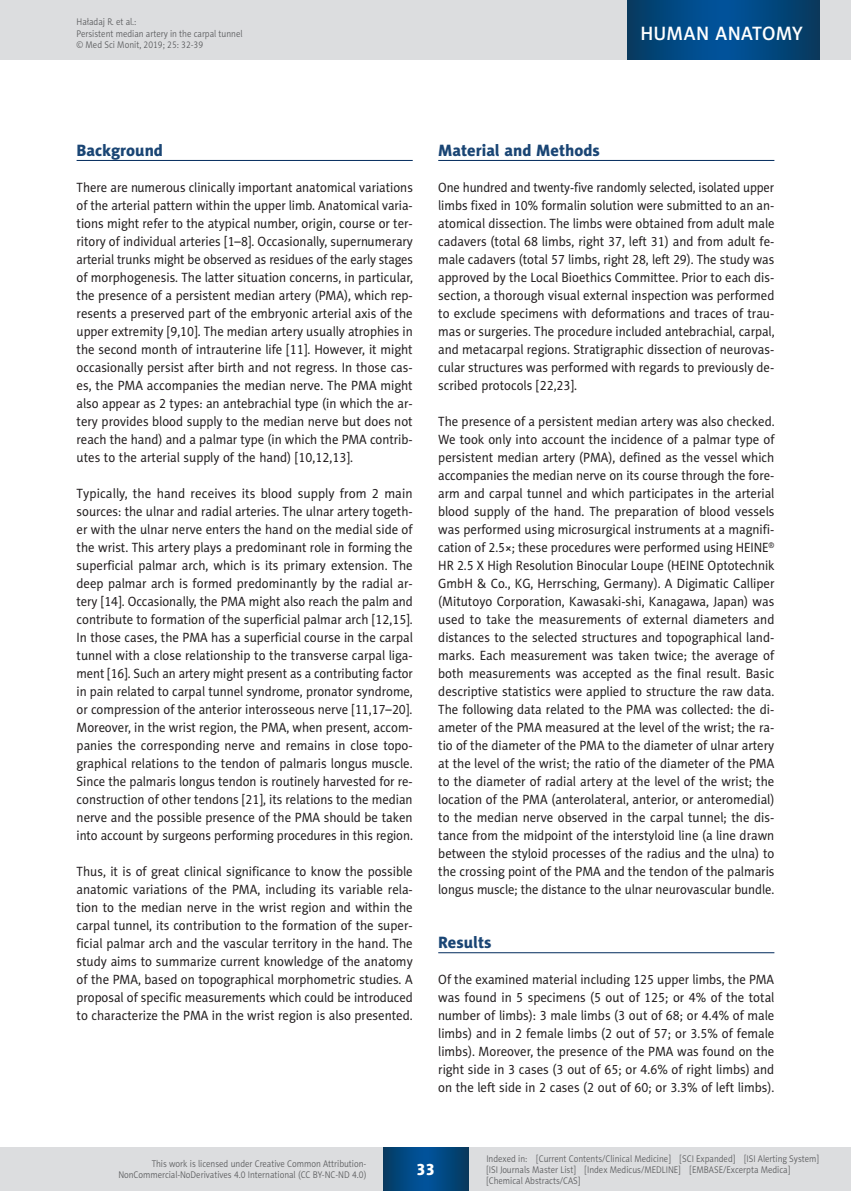
<style>
.page{position:relative;width:851px;height:1191px;background:#fff}
.page>*{position:absolute;margin:0;border:0;box-sizing:border-box;transform-origin:0 0}
.t1{font:19.5px "Naomi Sans EFN Medium";letter-spacing:.01em;color:#fff}
.MSM_Headline_1{font:16.5px "Naomi Sans EFN Heavy";color:#1a4574}
.t2{font:16.5px "Naomi Sans EFN Heavy";color:#fff}
.MSM_Body{font:13.5px/18px "Naomi Sans EFN";color:#231f20;text-align:justify;scale:.95 1}
.MSM_Body-2{font:13.5px/18px "Naomi Sans EFN";color:#231f20;text-align:justify;scale:.96 1}
.MSM_Body-3{font:13.5px/18px "Naomi Sans EFN";color:#231f20;text-align:justify;scale:.94 1}
.MSM_Body-4{font:13.5px/18px "Naomi Sans EFN";color:#231f20;text-align:justify;scale:.93 1}
.MSM_pagina_zywa{font:9.75px/11.2px "Naomi Sans EFN Light";color:#57585a;scale:.9 1}
.MSM_pagina_sygnatura{font:9.75px "Naomi Sans EFN Light";color:#57585a;scale:.9 1}
</style>
<div class="page">
<hr style="left:77px;top:160px;width:335px;height:1px;background:#00295c">
<hr style="left:438px;top:160px;width:336px;height:1px;background:#00295c">
<hr style="left:438px;top:952px;width:336px;height:1px;background:#00295c">
<div style="left:0;top:1148px;width:850px;height:43px;background:#dcdddf"></div>
<svg style="left:383px;top:1147px;width:85px;height:43px;background:#02477e"></svg>
<div style="left:0;top:0;width:850px;height:60px;background:#dcdddf"></div>
<svg style="left:627px;top:0;width:192px;height:60px;background:#02477e"></svg>
<p class="MSM_pagina_zywa" style="left:77px;top:16px;width:186px">Haładaj R. et al.:<br>Persistent median artery in the carpal tunnel</p>
<p class="MSM_pagina_sygnatura" style="left:77px;top:39px;width:142px">© Med Sci Monit, 2019; 25: 32-39</p>
<h1 class="t1" style="left:640px;top:22px;width:164px">HUMAN ANATOMY</h1>
<p class="MSM_Headline_1" style="left:77px;top:140px;width:88px">Background</p>
<p class="MSM_Body-3" style="left:77px;top:178px;width:359px">There are numerous clinically important anatomical variations of the arterial pattern within the upper limb. Anatomical varia&shy;tions might refer to the atypical number, origin, course or ter&shy;ritory of individual arteries [1–8]. Occasionally, supernumerary arterial trunks might be observed as residues of the early stages of morphogenesis. The latter situation concerns, in particular, the presence of a persistent median artery (PMA), which rep&shy;resents a preserved part of the embryonic arterial axis of the upper extremity [9,10]. The median artery usually atrophies in the second month of intrauterine life [11]. However, it might occasionally persist after birth and not regress. In those cas&shy;es, the PMA accompanies the median nerve. The PMA might also appear as 2 types: an antebrachial type (in which the ar&shy;tery provides blood supply to the median nerve but does not reach the hand) and a palmar type (in which the PMA contrib&shy;utes to the arterial supply of the hand) [10,12,13].</p>
<p class="MSM_Body-2" style="left:77px;top:484px;width:352px">Typically, the hand receives its blood supply from 2 main sources: the ulnar and radial arteries. The ulnar artery togeth&shy;er with the ulnar nerve enters the hand on the medial side of the wrist. This artery plays a predominant role in forming the superficial palmar arch, which is its primary extension. The deep palmar arch is formed predominantly by the radial ar&shy;tery [14]. Occasionally, the PMA might also reach the palm and contribute to formation of the superficial palmar arch [12,15].<br>In those cases, the PMA has a superficial course in the carpal tunnel with a close relationship to the transverse carpal liga&shy;ment [16]. Such an artery might present as a contributing factor in pain related to carpal tunnel syndrome, pronator syndrome, or compression of the anterior interosseous nerve [11,17–20].<br>Moreover, in the wrist region, the PMA, when present, accom&shy;panies the corresponding nerve and remains in close topo&shy;graphical relations to the tendon of palmaris longus muscle.<br>Since the palmaris longus tendon is routinely harvested for re&shy;construction of other tendons [21], its relations to the median nerve and the possible presence of the PMA should be taken into account by surgeons performing procedures in this region.</p>
<p class="MSM_Body" style="left:77px;top:862px;width:355px">Thus, it is of great clinical significance to know the possible anatomic variations of the PMA, including its variable rela&shy;tion to the median nerve in the wrist region and within the carpal tunnel, its contribution to the formation of the super&shy;ficial palmar arch and the vascular territory in the hand. The study aims to summarize current knowledge of the anatomy of the PMA, based on topographical morphometric studies. A proposal of specific measurements which could be introduced to characterize the PMA in the wrist region is also presented.</p>
<p class="MSM_Headline_1" style="left:438px;top:140px;width:163px">Material and Methods</p>
<p class="MSM_Body-4" style="left:438px;top:178px;width:363px">One hundred and twenty-five randomly selected, isolated upper limbs fixed in 10% formalin solution were submitted to an an&shy;atomical dissection. The limbs were obtained from adult male cadavers (total 68 limbs, right 37, left 31) and from adult fe&shy;male cadavers (total 57 limbs, right 28, left 29). The study was approved by the Local Bioethics Committee. Prior to each dis&shy;section, a thorough visual external inspection was performed to exclude specimens with deformations and traces of trau&shy;mas or surgeries. The procedure included antebrachial, carpal, and metacarpal regions. Stratigraphic dissection of neurovas&shy;cular structures was performed with regards to previously de&shy;scribed protocols [22,23].</p>
<p class="MSM_Body" style="left:438px;top:412px;width:355px">The presence of a persistent median artery was also checked.<br>We took only into account the incidence of a palmar type of persistent median artery (PMA), defined as the vessel which accompanies the median nerve on its course through the fore&shy;arm and carpal tunnel and which participates in the arterial blood supply of the hand. The preparation of blood vessels was performed using microsurgical instruments at a magnifi&shy;cation of 2.5×; these procedures were performed using HEINE<sup>® </sup>HR 2.5 X High Resolution Binocular Loupe (HEINE Optotechnik GmbH &amp; Co., KG, Herrsching, Germany). A Digimatic Calliper (Mitutoyo Corporation, Kawasaki-shi, Kanagawa, Japan) was used to take the measurements of external diameters and distances to the selected structures and topographical land&shy;marks. Each measurement was taken twice; the average of both measurements was accepted as the final result. Basic descriptive statistics were applied to structure the raw data.<br>The following data related to the PMA was collected: the di&shy;ameter of the PMA measured at the level of the wrist; the ra&shy;tio of the diameter of the PMA to the diameter of ulnar artery at the level of the wrist; the ratio of the diameter of the PMA to the diameter of radial artery at the level of the wrist; the location of the PMA (anterolateral, anterior, or anteromedial) to the median nerve observed in the carpal tunnel; the dis&shy;tance from the midpoint of the interstyloid line (a line drawn between the styloid processes of the radius and the ulna) to the crossing point of the PMA and the tendon of the palmaris longus muscle; the distance to the ulnar neurovascular bundle.</p>
<p class="MSM_Headline_1" style="left:438px;top:932px;width:55px">Results</p>
<p class="MSM_Body" style="left:438px;top:970px;width:355px">Of the examined material including 125 upper limbs, the PMA was found in 5 specimens (5 out of 125; or 4% of the total number of limbs): 3 male limbs (3 out of 68; or 4.4% of male limbs) and in 2 female limbs (2 out of 57; or 3.5% of female limbs). Moreover, the presence of the PMA was found on the right side in 3 cases (3 out of 65; or 4.6% of right limbs) and on the left side in 2 cases (2 out of 60; or 3.3% of left limbs).</p>
<p class="MSM_pagina_zywa" style="left:118px;top:1158px;width:277px;text-align:right">This work is licensed under Creative Common Attribution-<br>NonCommercial-NoDerivatives 4.0 International (CC BY-NC-ND 4.0)</p>
<p class="t2" style="left:416px;top:1159px;width:21px">33</p>
<p class="MSM_pagina_zywa" style="left:486px;top:1152px;width:371px">Indexed in: [Current Contents/Clinical Medicine] [SCI Expanded] [ISI Alerting System] [ISI Journals Master List] [Index Medicus/MEDLINE] [EMBASE/Excerpta Medica] [Chemical Abstracts/CAS]</p>
</div>
